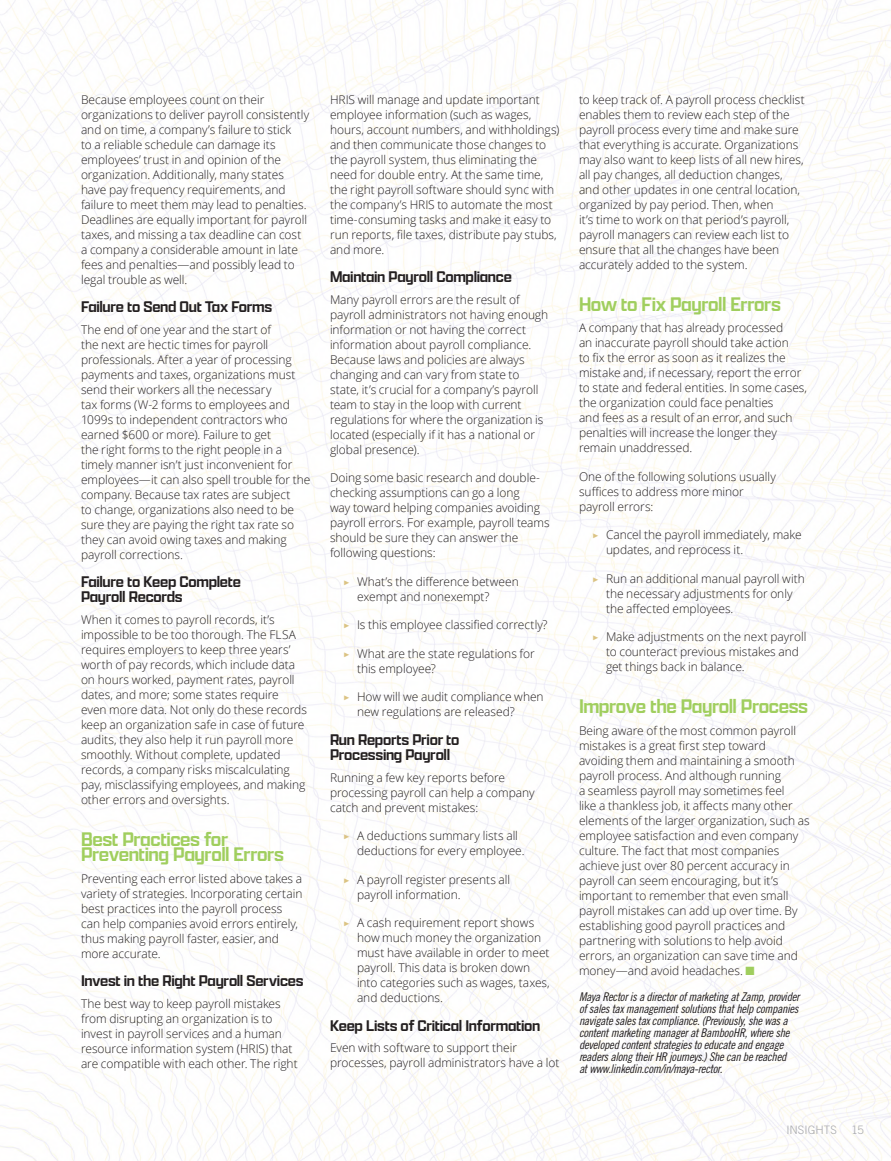
<style>
.page{position:relative;width:891px;height:1161px;background:#fff}
.page>*{position:absolute;margin:0;border:0;box-sizing:border-box;transform-origin:0 0}
.t1{font:500 21px/15px "Apotek Wide";letter-spacing:-.02em;color:#a0ce5e}
.t2{font:500 16.5px/15px "Apotek Wide";letter-spacing:-.02em;color:#231f20}
.t3{font:300 12px/15px "Open Sans";letter-spacing:-.005em;color:#231f20}
.t4{font:12px/12px "Trade Gothic LT Std Cn 18 Obl";letter-spacing:-.025em;color:#231f20}
.t5{font:300 11.7px "Trade Gothic LT Std";letter-spacing:.005em;color:#a8a9ad}
.s1{font-family:"Arno Pro";font-weight:400;font-size:13.5px;color:#dbc383}
.s2{color:#a0ce5e}
</style>
<div class="page">
<img style="left:0;top:0;width:891px;height:1161px">
<p class="t3" style="left:81px;top:92px;width:230px">Because employees count on their organizations to deliver payroll consistently and on time, a company’s failure to stick<br>to a reliable schedule can damage its employees’ trust in and opinion of the organization. Additionally, many states have pay frequency requirements, and failure to meet them may lead to penalties.<br>Deadlines are equally important for payroll taxes, and missing a tax deadline can cost a company a considerable amount in late fees and penalties—and possibly lead to legal trouble as well.</p>
<h2 class="t2" style="left:81px;top:299px;width:193px">Failure to Send Out Tax Forms</h2>
<p class="t3" style="left:81px;top:322px;width:231px">The end of one year and the start of<br>the next are hectic times for payroll professionals. After a year of processing payments and taxes, organizations must send their workers all the necessary<br>tax forms (W-2 forms to employees and 1099s to independent contractors who earned $600 or more). Failure to get<br>the right forms to the right people in a timely manner isn’t just inconvenient for employees—it can also spell trouble for the company. Because tax rates are subject<br>to change, organizations also need to be sure they are paying the right tax rate so they can avoid owing taxes and making payroll corrections.</p>
<h2 class="t2" style="left:81px;top:574px;width:161px">Failure to Keep Complete<br>Payroll Records</h2>
<p class="t3" style="left:81px;top:612px;width:227px">When it comes to payroll records, it’s impossible to be too thorough. The FLSA requires employers to keep three years’ worth of pay records, which include data on hours worked, payment rates, payroll dates, and more; some states require even more data. Not only do these records keep an organization safe in case of future audits, they also help it run payroll more smoothly. Without complete, updated records, a company risks miscalculating pay, misclassifying employees, and making other errors and oversights.</p>
<h1 class="t1" style="left:81px;top:831px;width:205px">Best Practices for<br>Preventing Payroll Errors</h1>
<p class="t3" style="left:81px;top:871px;width:223px">Preventing each error listed above takes a variety of strategies. Incorporating certain best practices into the payroll process can help companies avoid errors entirely, thus making payroll faster, easier, and more accurate.</p>
<h2 class="t2" style="left:81px;top:973px;width:224px">Invest in the Right Payroll Services</h2>
<p class="t3" style="left:81px;top:996px;width:218px">The best way to keep payroll mistakes from disrupting an organization is to invest in payroll services and a human resource information system (HRIS) that are compatible with each other. The right</p>
<p class="t3" style="left:330px;top:92px;width:231px">HRIS will manage and update important employee information (such as wages, hours, account numbers, and withholdings) and then communicate those changes to the payroll system, thus eliminating the need for double entry. At the same time, the right payroll software should sync with the company’s HRIS to automate the most time-consuming tasks and make it easy to run reports, file taxes, distribute pay stubs, and more.</p>
<h2 class="t2" style="left:330px;top:269px;width:183px">Maintain Payroll Compliance</h2>
<p class="t3" style="left:330px;top:292px;width:220px">Many payroll errors are the result of payroll administrators not having enough information or not having the correct information about payroll compliance.<br>Because laws and policies are always changing and can vary from state to state, it’s crucial for a company’s payroll team to stay in the loop with current regulations for where the organization is located (especially if it has a national or global presence).</p>
<p class="t3" style="left:330px;top:470px;width:221px">Doing some basic research and double&shy;checking assumptions can go a long<br>way toward helping companies avoiding payroll errors. For example, payroll teams should be sure they can answer the following questions:</p>
<p class="t3" style="left:357px;top:574px;width:163px;text-indent:-14px"><span class="s1">▶</span> What’s the difference between exempt and nonexempt?</p>
<p class="t3" style="left:343px;top:617px;width:205px"><span class="s1">▶</span> Is this employee classified correctly?</p>
<p class="t3" style="left:357px;top:646px;width:179px;text-indent:-14px"><span class="s1">▶</span> What are the state regulations for this employee?</p>
<p class="t3" style="left:357px;top:689px;width:188px;text-indent:-14px"><span class="s1">▶</span> How will we audit compliance when new regulations are released?</p>
<h2 class="t2" style="left:330px;top:732px;width:131px">Run Reports Prior to<br>Processing Payroll</h2>
<p class="t3" style="left:330px;top:770px;width:206px">Running a few key reports before processing payroll can help a company catch and prevent mistakes:</p>
<p class="t3" style="left:357px;top:828px;width:169px;text-indent:-14px"><span class="s1">▶</span> A deductions summary lists all deductions for every employee.</p>
<p class="t3" style="left:357px;top:872px;width:155px;text-indent:-14px"><span class="s1">▶</span> A payroll register presents all payroll information.</p>
<p class="t3" style="left:357px;top:915px;width:194px;text-indent:-14px"><span class="s1">▶</span> A cash requirement report shows how much money the organization must have available in order to meet payroll. This data is broken down into categories such as wages, taxes, and deductions.</p>
<h2 class="t2" style="left:330px;top:1017px;width:212px">Keep Lists of Critical Information</h2>
<p class="t3" style="left:330px;top:1040px;width:231px">Even with software to support their processes, payroll administrators have a lot</p>
<p class="t3" style="left:579px;top:92px;width:227px">to keep track of. A payroll process checklist enables them to review each step of the payroll process every time and make sure that everything is accurate. Organizations may also want to keep lists of all new hires, all pay changes, all deduction changes, and other updates in one central location, organized by pay period. Then, when<br>it’s time to work on that period’s payroll, payroll managers can review each list to ensure that all the changes have been accurately added to the system.</p>
<h1 class="t1" style="left:579px;top:296px;width:204px">How to Fix Payroll Errors</h1>
<p class="t3" style="left:579px;top:320px;width:230px">A company that has already processed<br>an inaccurate payroll should take action<br>to fix the error as soon as it realizes the mistake and, if necessary, report the error to state and federal entities. In some cases, the organization could face penalties<br>and fees as a result of an error, and such penalties will increase the longer they remain unaddressed.</p>
<p class="t3" style="left:579px;top:469px;width:198px">One of the following solutions usually suffices to address more minor payroll errors:</p>
<p class="t3" style="left:606px;top:527px;width:197px;text-indent:-14px"><span class="s1">▶</span> Cancel the payroll immediately, make updates, and reprocess it.</p>
<p class="t3" style="left:606px;top:571px;width:200px;text-indent:-14px"><span class="s1">▶</span> Run an additional manual payroll with the necessary adjustments for only the affected employees.</p>
<p class="t3" style="left:606px;top:629px;width:202px;text-indent:-14px"><span class="s1">▶</span> Make adjustments on the next payroll to counteract previous mistakes and get things back in balance.</p>
<h1 class="t1" style="left:579px;top:699px;width:231px">Improve the Payroll Process</h1>
<p class="t3" style="left:579px;top:723px;width:232px">Being aware of the most common payroll mistakes is a great first step toward avoiding them and maintaining a smooth payroll process. And although running<br>a seamless payroll may sometimes feel<br>like a thankless job, it affects many other elements of the larger organization, such as employee satisfaction and even company culture. The fact that most companies achieve just over 80 percent accuracy in payroll can seem encouraging, but it’s important to remember that even small payroll mistakes can add up over time. By establishing good payroll practices and partnering with solutions to help avoid errors, an organization can save time and money—and avoid headaches. <span class="s2">■</span></p>
<p class="t4" style="left:579px;top:991px;width:222px">Maya Rector is a director of marketing at Zamp, provider of sales tax management solutions that help companies navigate sales tax compliance. (Previously, she was a content marketing manager at BambooHR, where she developed content strategies to educate and engage readers along their HR journeys.) She can be reached<br>at www.linkedin.com/in/maya-rector.</p>
<p class="t5" style="left:786px;top:1123px;width:79px">INSIGHTS 15</p>
</div>
